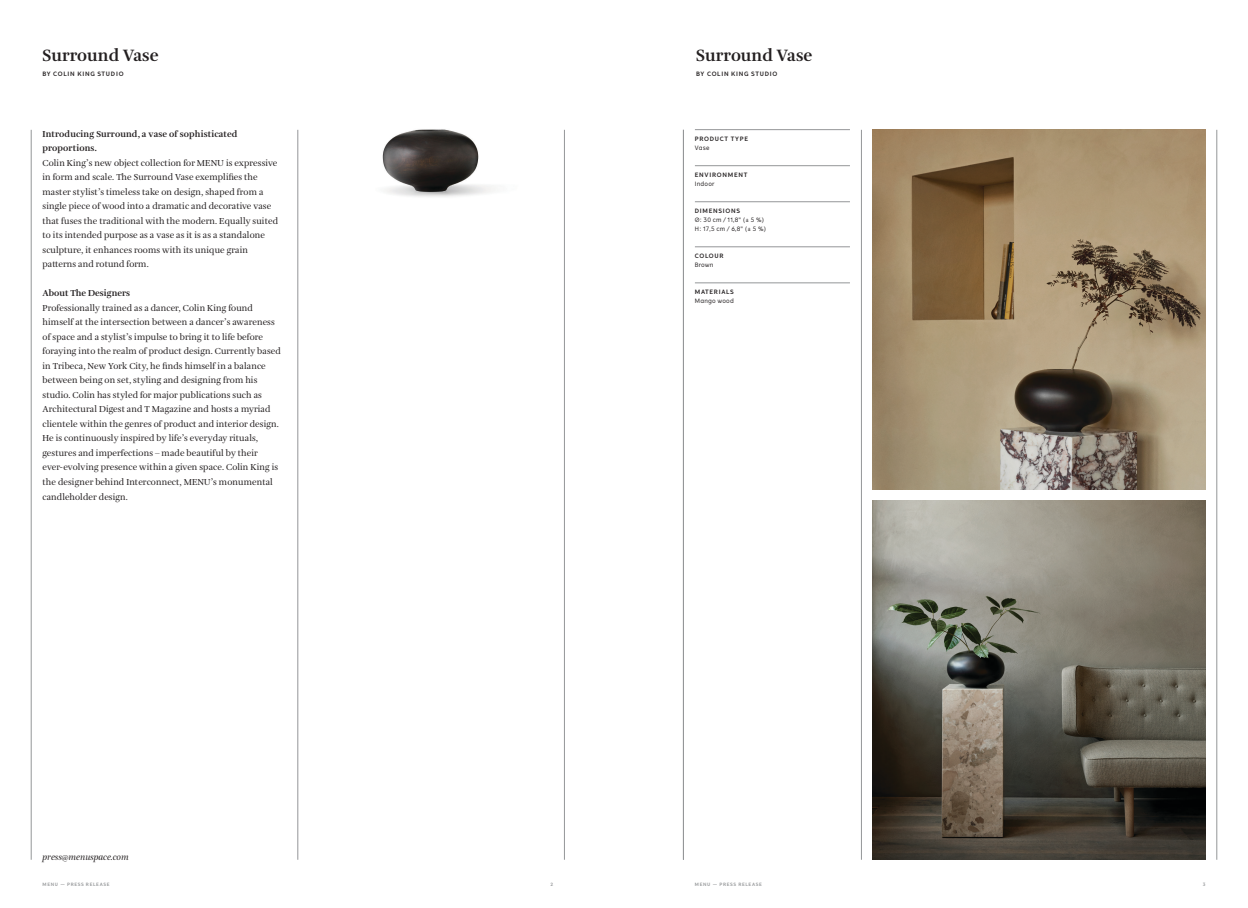
<style>
.page{position:relative;width:1248px;height:908px;background:#fff}
.page>*{position:absolute;margin:0;border:0;box-sizing:border-box;transform-origin:0 0}
.t1{font:700 17px "Amalia Pro";color:#231f20}
.t2{font:9px/14.5px "Amalia Pro";letter-spacing:.01em;color:#231f20}
.t3{font:700 9px/14.5px "Amalia Pro";letter-spacing:.01em;color:#231f20}
.t4{font:italic 9px "Amalia Pro";color:#231f20}
.t5{font:600 6px "The Wave";letter-spacing:.12em;color:#231f20}
.t6{font:6px/9px "The Wave";letter-spacing:.035em;color:#231f20}
.t7{font:600 4.5px "The Wave";letter-spacing:.15em;color:#949698}
</style>
<div class="page">
<hr style="left:564px;top:130px;width:1px;height:729px;background:#949698">
<hr style="left:31px;top:130px;width:1px;height:729px;background:#949698">
<hr style="left:861px;top:130px;width:1px;height:729px;background:#949698">
<hr style="left:1216px;top:130px;width:1px;height:729px;background:#949698">
<img style="left:872px;top:130px;width:333px;height:359px">
<hr style="left:694px;top:129px;width:155px;height:1px;background:#949698">
<hr style="left:694px;top:165px;width:155px;height:1px;background:#949698">
<hr style="left:694px;top:201px;width:155px;height:1px;background:#949698">
<hr style="left:694px;top:246px;width:155px;height:1px;background:#949698">
<hr style="left:694px;top:282px;width:155px;height:1px;background:#949698">
<hr style="left:683px;top:130px;width:1px;height:729px;background:#949698">
<img style="left:872px;top:500px;width:333px;height:359px">
<hr style="left:297px;top:130px;width:1px;height:729px;background:#949698">
<img style="left:382px;top:129px;width:113px;height:68px">
<h1 class="t1" style="left:43px;top:45px;width:118px">Surround Vase</h1>
<p class="t5" style="left:43px;top:70px;width:83px">BY COLIN KING STUDIO</p>
<p class="t3" style="left:43px;top:127px;width:196px">Introducing Surround, a vase of sophisticated proportions.</p>
<p class="t2" style="left:43px;top:156px;width:237px">Colin King’s new object collection for MENU is expressive in form and scale. The Surround Vase exemplifies the master stylist’s timeless take on design, shaped from a single piece of wood into a dramatic and decorative vase that fuses the traditional with the modern. Equally suited to its intended purpose as a vase as it is as a standalone sculpture, it enhances rooms with its unique grain patterns and rotund form.</p>
<p class="t3" style="left:43px;top:286px;width:89px">About The Designers</p>
<p class="t2" style="left:43px;top:301px;width:240px">Professionally trained as a dancer, Colin King found himself at the intersection between a dancer’s awareness of space and a stylist’s impulse to bring it to life before foraying into the realm of product design. Currently based in Tribeca, New York City, he finds himself in a balance between being on set, styling and designing from his studio. Colin has styled for major publications such as Architectural Digest and T Magazine and hosts a myriad clientele within the genres of product and interior design.<br>He is continuously inspired by life’s everyday rituals, gestures and imperfections – made beautiful by their ever-evolving presence within a given space. Colin King is the designer behind Interconnect, MENU’s monumental candleholder design.</p>
<p class="t4" style="left:43px;top:850px;width:88px">press@menuspace.com</p>
<h1 class="t1" style="left:696px;top:45px;width:118px">Surround Vase</h1>
<p class="t5" style="left:696px;top:70px;width:83px">BY COLIN KING STUDIO</p>
<p class="t5" style="left:694px;top:135px;width:55px">PRODUCT TYPE</p>
<p class="t6" style="left:694px;top:143px;width:16px">Vase</p>
<p class="t5" style="left:694px;top:171px;width:54px">ENVIRONMENT</p>
<p class="t6" style="left:694px;top:179px;width:21px">Indoor</p>
<p class="t5" style="left:694px;top:207px;width:47px">DIMENSIONS</p>
<p class="t6" style="left:694px;top:215px;width:73px">Ø: 30 cm / 11,8" (± 5 %)<br>H: 17,5 cm / 6,8" (± 5 %)</p>
<p class="t5" style="left:694px;top:252px;width:30px">COLOUR</p>
<p class="t6" style="left:694px;top:260px;width:20px">Brown</p>
<p class="t5" style="left:694px;top:288px;width:40px">MATERIALS</p>
<p class="t6" style="left:694px;top:296px;width:40px">Mango wood</p>
<p class="t7" style="left:43px;top:880px;width:68px">MENU — PRESS RELEASE</p>
<p class="t7" style="left:550px;top:880px;width:4px">2</p>
<p class="t7" style="left:694px;top:880px;width:68px">MENU — PRESS RELEASE</p>
<p class="t7" style="left:1202px;top:880px;width:4px">3</p>
</div>
